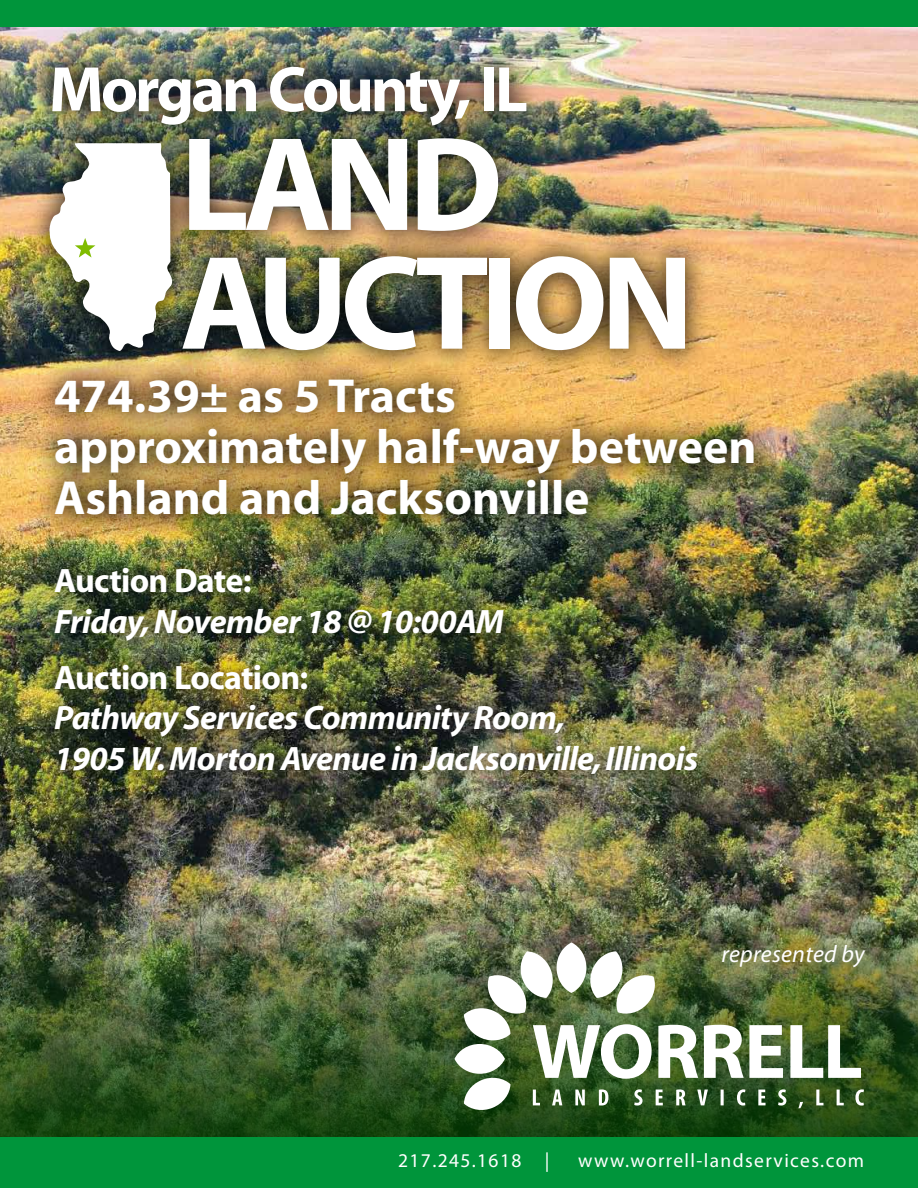
<style>
.page{position:relative;width:918px;height:1188px;background:#fff}
.page>*{position:absolute;margin:0;border:0;box-sizing:border-box;transform-origin:0 0}
.t1{font:700 134.85px/118.8px "Myriad";letter-spacing:-.055em;color:#fff}
.t2{font:700 64.8px "Myriad";letter-spacing:-.05em;color:#fff}
.t3{font:700 48px/51px "Myriad";color:#fff}
.t4{font:italic 700 33.9px/40.7px "Myriad";letter-spacing:-.02em;color:#fff}
.t5{font:700 33.9px "Myriad";letter-spacing:-.02em;color:#fff}
.t6{font:italic 24px "Myriad";letter-spacing:.01em;color:#fff}
.t7{font:19.5px "Myriad Pro";letter-spacing:.07em;color:#fff}
</style>
<div class="page">
<img style="left:0;top:27px;width:918px;height:740px">
<img style="left:0;top:767px;width:918px;height:370px">
<svg style="left:557px;top:942px;width:29px;height:51px"></svg>
<svg style="left:454px;top:1044px;width:51px;height:30px"></svg>
<img style="left:464px;top:951px;width:400px;height:159px">
<div style="left:0;top:0;width:918px;height:27px;background:#00953b"></div>
<div style="left:37px;top:551px;width:678px;height:240px;background:#000;opacity:.75"></div>
<div style="left:705px;top:928px;width:177px;height:55px;background:#000;opacity:.75"></div>
<div style="left:0;top:1137px;width:918px;height:51px;background:#00953b"></div>
<div style="left:25px;top:42px;width:754px;height:497px;background:#000;opacity:.75"></div>
<img style="left:94px;top:143px;width:66px;height:1px">
<svg style="left:75px;top:238px;width:20px;height:20px"></svg>
<h2 class="t2" style="left:49px;top:56px;width:480px">Morgan County, IL</h2>
<h1 class="t1" style="left:180px;top:130px;width:515px">LAND<br>AUCTION</h1>
<h3 class="t3" style="left:54px;top:372px;width:704px">474.39± as 5 Tracts approximately half-way between<br>Ashland and Jacksonville</h3>
<p class="t5" style="left:54px;top:564px;width:199px">Auction Date:</p>
<p class="t4" style="left:54px;top:603px;width:452px">Friday, November 18 @ 10:00AM</p>
<p class="t5" style="left:54px;top:660px;width:256px">Auction Location:</p>
<p class="t4" style="left:54px;top:699px;width:646px">Pathway Services Community Room,<br>1905 W. Morton Avenue in Jacksonville, Illinois</p>
<p class="t6" style="left:721px;top:942px;width:145px">represented by</p>
<p class="t7" style="left:398px;top:1148px;width:153px">217.245.1618 |</p>
<p class="t7" style="left:578px;top:1148px;width:287px">www.worrell-landservices.com</p>
</div>
